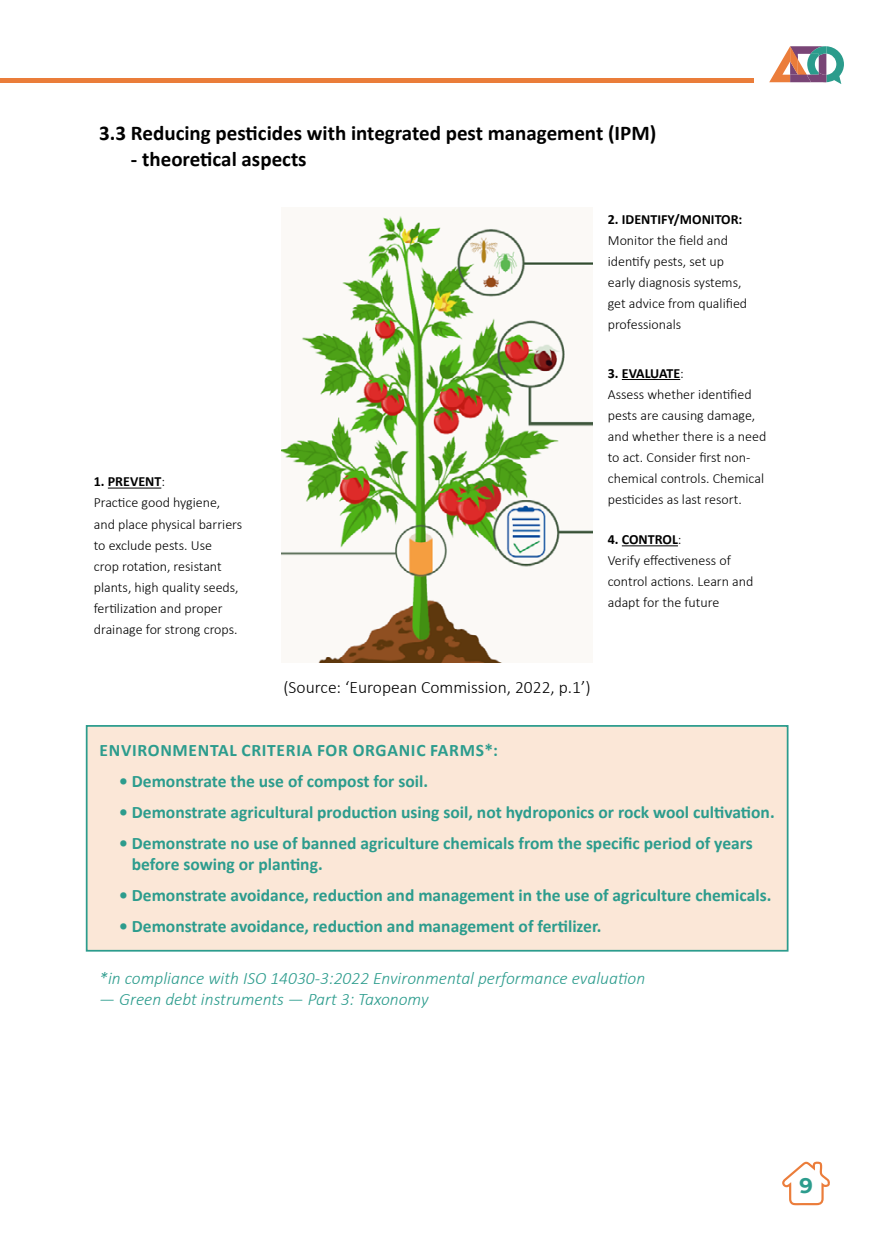
<style>
.page{position:relative;width:874px;height:1241px;background:#fff}
.page>*{position:absolute;margin:0;border:0;box-sizing:border-box;transform-origin:0 0}
.t1{font:700 21px "Calibri";color:#000}
.t2{font:700 21px "Montserrat";color:#2c9c8d}
.t3{font:700 17.5px/21px "Calibri";color:#2c9c8d}
.t4{font:italic 300 17.5px "Calibri";color:#2c9c8d}
.t5{font:300 17.5px "Calibri";color:#000}
.t6{font:700 17.5px "Calibri";letter-spacing:.04em;color:#2c9c8d}
.t7{font:300 14px/21px "Calibri";color:#000}
.t8{font:700 14px "Calibri";color:#000}
.s1{font-weight:700}
</style>
<div class="page">
<hr style="left:0;top:78px;width:753px;height:4px;background:#ea7d3a">
<svg style="left:769px;top:46px;width:74px;height:38px"></svg>
<svg style="left:782px;top:1161px;width:47px;height:43px"></svg>
<div style="left:86px;top:725px;width:702px;height:226px;background:#fbe7d7;border:2px solid #2c9c8d"></div>
<img style="left:282px;top:215px;width:309px;height:447px">
<hr style="left:108px;top:487px;width:53px;height:1px;background:#000">
<hr style="left:621px;top:545px;width:56px;height:1px;background:#000">
<hr style="left:621px;top:379px;width:59px;height:1px;background:#000">
<h1 class="t1" style="left:99px;top:119px;width:558px">3.3 Reducing pesticides with integrated pest management (IPM)</h1>
<h1 class="t1" style="left:131px;top:146px;width:177px">- theoretical aspects</h1>
<p class="t7" style="left:94px;top:471px;width:150px"><span class="s1">1. PREVENT</span>:<br>Practice good hygiene, and place physical barriers to exclude pests. Use<br>crop rotation, resistant plants, high quality seeds, fertilization and proper drainage for strong crops.</p>
<p class="t8" style="left:607px;top:210px;width:136px">2. IDENTIFY/MONITOR:</p>
<p class="t7" style="left:607px;top:229px;width:141px">Monitor the field and identify pests, set up early diagnosis systems, get advice from qualified professionals</p>
<p class="t7" style="left:607px;top:362px;width:160px"><span class="s1">3. EVALUATE</span>:<br>Assess whether identified pests are causing damage, and whether there is a need to act. Consider first non&shy;chemical controls. Chemical pesticides as last resort.</p>
<p class="t7" style="left:607px;top:529px;width:147px"><span class="s1">4. CONTROL</span>:<br>Verify effectiveness of control actions. Learn and adapt for the future</p>
<p class="t5" style="left:283px;top:676px;width:308px">(Source: ‘European Commission, 2022, p.1’)</p>
<p class="t6" style="left:100px;top:739px;width:399px">ENVIRONMENTAL CRITERIA FOR ORGANIC FARMS*:</p>
<p class="t3" style="left:119px;top:770px;width:310px">• Demonstrate the use of compost for soil.</p>
<p class="t3" style="left:119px;top:801px;width:656px">• Demonstrate agricultural production using soil, not hydroponics or rock wool cultivation.</p>
<p class="t3" style="left:132px;top:832px;width:622px;text-indent:-13px">• Demonstrate no use of banned agriculture chemicals from the specific period of years before sowing or planting.</p>
<p class="t3" style="left:119px;top:884px;width:653px">• Demonstrate avoidance, reduction and management in the use of agriculture chemicals.</p>
<p class="t3" style="left:119px;top:915px;width:483px">• Demonstrate avoidance, reduction and management of fertilizer.</p>
<p class="t4" style="left:99px;top:967px;width:547px">*in compliance with ISO 14030-3:2022 Environmental performance evaluation</p>
<p class="t4" style="left:99px;top:988px;width:330px">— Green debt instruments — Part 3: Taxonomy</p>
<h1 class="t2" style="left:798px;top:1169px;width:15px">9</h1>
</div>
